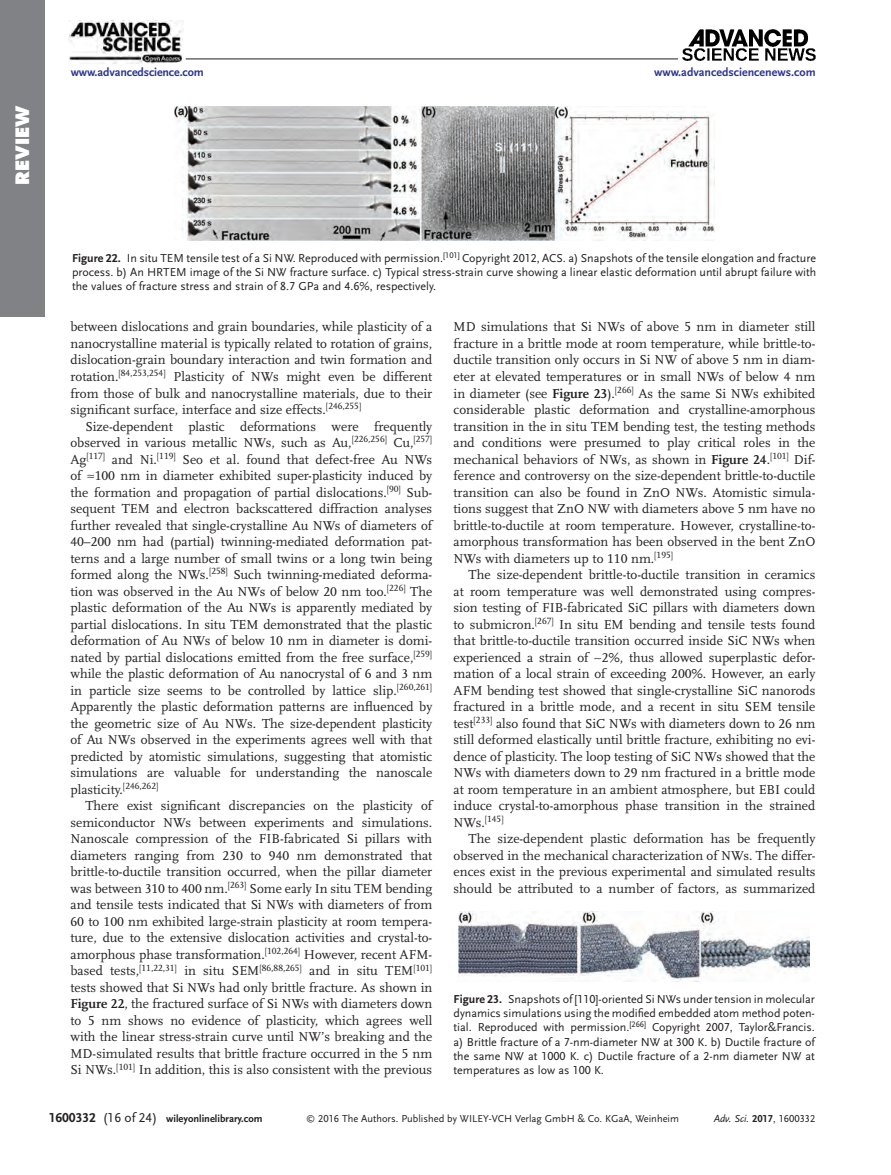
<style>
.page{position:relative;width:891px;height:1175px;background:#fff}
.page>*{position:absolute;margin:0;border:0;box-sizing:border-box;transform-origin:0 0}
.t1{font:800 18px "Futura";letter-spacing:.005em;color:#fff}
.t2{font:13.5px/16.5px "Scala LF";color:#231f20;text-align:justify}
.t3{font:12px/14.2px "Scala Sans LF";color:#231f20;text-align:justify}
.t4{font:700 12px "Scala Sans LF";color:#2d3590}
.t5{font:10.5px "Scala Sans LF";color:#231f20}
.t6{font:700 10.5px "Scala Sans LF";color:#231f20}
.t7{font:italic 10.5px "Scala Sans LF";color:#231f20}
.t8{font:9.45px "Scala LF";color:#231f20}
.s1{font-weight:700}
.s2{font-size:13.5px}
.s3{font-weight:400;font-size:13.5px}
.s4{font-size:9px}
.s5{font-weight:700;font-style:normal}
.s6{font-style:normal}
</style>
<div class="page">
<div style="left:0;top:0;width:45px;height:317px;background:#808285"></div>
<img style="left:69px;top:21px;width:114px;height:43px">
<hr style="left:186px;top:59px;width:492px;height:1px;background:#231f20">
<img style="left:683px;top:30px;width:133px;height:30px">
<img style="left:174px;top:107px;width:540px;height:133px">
<img style="left:459px;top:911px;width:351px;height:70px">
<h1 class="t1" style="left:11px;top:185px;width:81px;rotate:-90deg">Review</h1>
<p class="t4" style="left:71px;top:65px;width:135px">www.advancedscience.com</p>
<p class="t4" style="left:654px;top:65px;width:163px">www.advancedsciencenews.com</p>
<p class="t3" style="left:72px;top:251px;width:746px"><span class="s1">Figure 22.</span> In situ TEM tensile test of a Si NW. Reproduced with permission.<sup>[101]</sup> Copyright 2012, ACS. a) Snapshots of the tensile elongation and fracture process. b) An HRTEM image of the Si NW fracture surface. c) Typical stress-strain curve showing a linear elastic deformation until abrupt failure with the values of fracture stress and strain of 8.7 GPa and 4.6%, respectively.</p>
<p class="t2" style="left:71px;top:319px;width:363px">between dislocations and grain boundaries, while plasticity of a nanocrystalline material is typically related to rotation of grains, dislocation-grain boundary interaction and twin formation and rotation.<sup>[84,253,254]</sup> Plasticity of NWs might even be different from those of bulk and nanocrystalline materials, due to their significant surface, interface and size effects.<sup>[246,255]</sup></p>
<p class="t2" style="left:70px;top:418px;width:363px;text-indent:15px">Size-dependent plastic deformations were frequently observed in various metallic NWs, such as Au,<sup>[226,256]</sup> Cu,<sup>[257] </sup>Ag<sup>[117]</sup> and Ni.<sup>[119]</sup> Seo et al. found that defect-free Au NWs of ≈100 nm in diameter exhibited super-plasticity induced by the formation and propagation of partial dislocations.<sup>[90]</sup> Sub&shy;sequent TEM and electron backscattered diffraction analyses further revealed that single-crystalline Au NWs of diameters of 40–200 nm had (partial) twinning-mediated deformation pat&shy;terns and a large number of small twins or a long twin being formed along the NWs.<sup>[258]</sup> Such twinning-mediated deforma&shy;tion was observed in the Au NWs of below 20 nm too.<sup>[226]</sup> The plastic deformation of the Au NWs is apparently mediated by partial dislocations. In situ TEM demonstrated that the plastic deformation of Au NWs of below 10 nm in diameter is domi&shy;nated by partial dislocations emitted from the free surface,<sup>[259] </sup>while the plastic deformation of Au nanocrystal of 6 and 3 nm in particle size seems to be controlled by lattice slip.<sup>[260,261] </sup>Apparently the plastic deformation patterns are influenced by the geometric size of Au NWs. The size-dependent plasticity of Au NWs observed in the experiments agrees well with that predicted by atomistic simulations, suggesting that atomistic simulations are valuable for understanding the nanoscale plasticity.<sup>[246,262]</sup></p>
<p class="t2" style="left:70px;top:797px;width:363px;text-indent:15px">There exist significant discrepancies on the plasticity of semiconductor NWs between experiments and simulations.<br>Nanoscale compression of the FIB-fabricated Si pillars with diameters ranging from 230 to 940 nm demonstrated that brittle-to-ductile transition occurred, when the pillar diameter was between 310 to 400 nm.<sup>[263]</sup> Some early In situ TEM bending and tensile tests indicated that Si NWs with diameters of from 60 to 100 nm exhibited large-strain plasticity at room tempera&shy;ture, due to the extensive dislocation activities and crystal-to&shy;amorphous phase transformation.<sup>[102,264]</sup> However, recent AFM&shy;based tests,<sup>[11,22,31]</sup> in situ SEM<sup>[86,88,265]</sup> and in situ TEM<sup>[101] </sup>tests showed that Si NWs had only brittle fracture. As shown in <span class="s1">Figure 22</span>, the fractured surface of Si NWs with diameters down to 5 nm shows no evidence of plasticity, which agrees well with the linear stress-strain curve until NW’s breaking and the MD-simulated results that brittle fracture occurred in the 5 nm Si NWs.<sup>[101]</sup> In addition, this is also consistent with the previous</p>
<p class="t2" style="left:454px;top:319px;width:363px">MD simulations that Si NWs of above 5 nm in diameter still fracture in a brittle mode at room temperature, while brittle-to&shy;ductile transition only occurs in Si NW of above 5 nm in diam&shy;eter at elevated temperatures or in small NWs of below 4 nm in diameter (see <span class="s1">Figure 23</span>).<sup>[266]</sup> As the same Si NWs exhibited considerable plastic deformation and crystalline-amorphous transition in the in situ TEM bending test, the testing methods and conditions were presumed to play critical roles in the mechanical behaviors of NWs, as shown in <span class="s1">Figure 24</span>.<sup>[101]</sup> Dif&shy;ference and controversy on the size-dependent brittle-to-ductile transition can also be found in ZnO NWs. Atomistic simula&shy;tions suggest that ZnO NW with diameters above 5 nm have no brittle-to-ductile at room temperature. However, crystalline-to&shy;amorphous transformation has been observed in the bent ZnO NWs with diameters up to 110 nm.<sup>[195]</sup></p>
<p class="t2" style="left:454px;top:566px;width:363px;text-indent:15px">The size-dependent brittle-to-ductile transition in ceramics at room temperature was well demonstrated using compres&shy;sion testing of FIB-fabricated SiC pillars with diameters down to submicron.<sup>[267]</sup> In situ EM bending and tensile tests found that brittle-to-ductile transition occurred inside SiC NWs when experienced a strain of ∼2%, thus allowed superplastic defor&shy;mation of a local strain of exceeding 200%. However, an early AFM bending test showed that single-crystalline SiC nanorods fractured in a brittle mode, and a recent in situ SEM tensile test<sup>[233]</sup> also found that SiC NWs with diameters down to 26 nm still deformed elastically until brittle fracture, exhibiting no evi&shy;dence of plasticity. The loop testing of SiC NWs showed that the NWs with diameters down to 29 nm fractured in a brittle mode at room temperature in an ambient atmosphere, but EBI could induce crystal-to-amorphous phase transition in the strained</p>
<p class="t8" style="left:454px;top:813px;width:52px"><span class="s2">NWs.</span>[145]</p>
<p class="t2" style="left:454px;top:830px;width:363px;text-indent:15px">The size-dependent plastic deformation has be frequently observed in the mechanical characterization of NWs. The differ&shy;ences exist in the previous experimental and simulated results should be attributed to a number of factors, as summarized</p>
<p class="t3" style="left:454px;top:992px;width:363px"><span class="s1">Figure 23.</span> Snapshots of [110]-oriented Si NWs under tension in molecular dynamics simulations using the modified embedded atom method poten&shy;tial. Reproduced with permission.<sup>[266]</sup> Copyright 2007, Taylor&amp;Francis. a) Brittle fracture of a 7-nm-diameter NW at 300 K. b) Ductile fracture of the same NW at 1000 K. c) Ductile fracture of a 2-nm diameter NW at temperatures as low as 100 K.</p>
<p class="t6" style="left:49px;top:1113px;width:216px"><span class="s2">1600332</span> <span class="s3">(16 of 24)</span> wileyonlinelibrary.com</p>
<p class="t5" style="left:306px;top:1113px;width:374px"><span class="s4">©</span> 2016 The Authors. Published by WILEY-VCH Verlag GmbH &amp; Co. KGaA, Weinheim</p>
<p class="t7" style="left:714px;top:1113px;width:103px">Adv. Sci. <span class="s5">2017</span><span class="s6">, 1600332</span></p>
</div>
